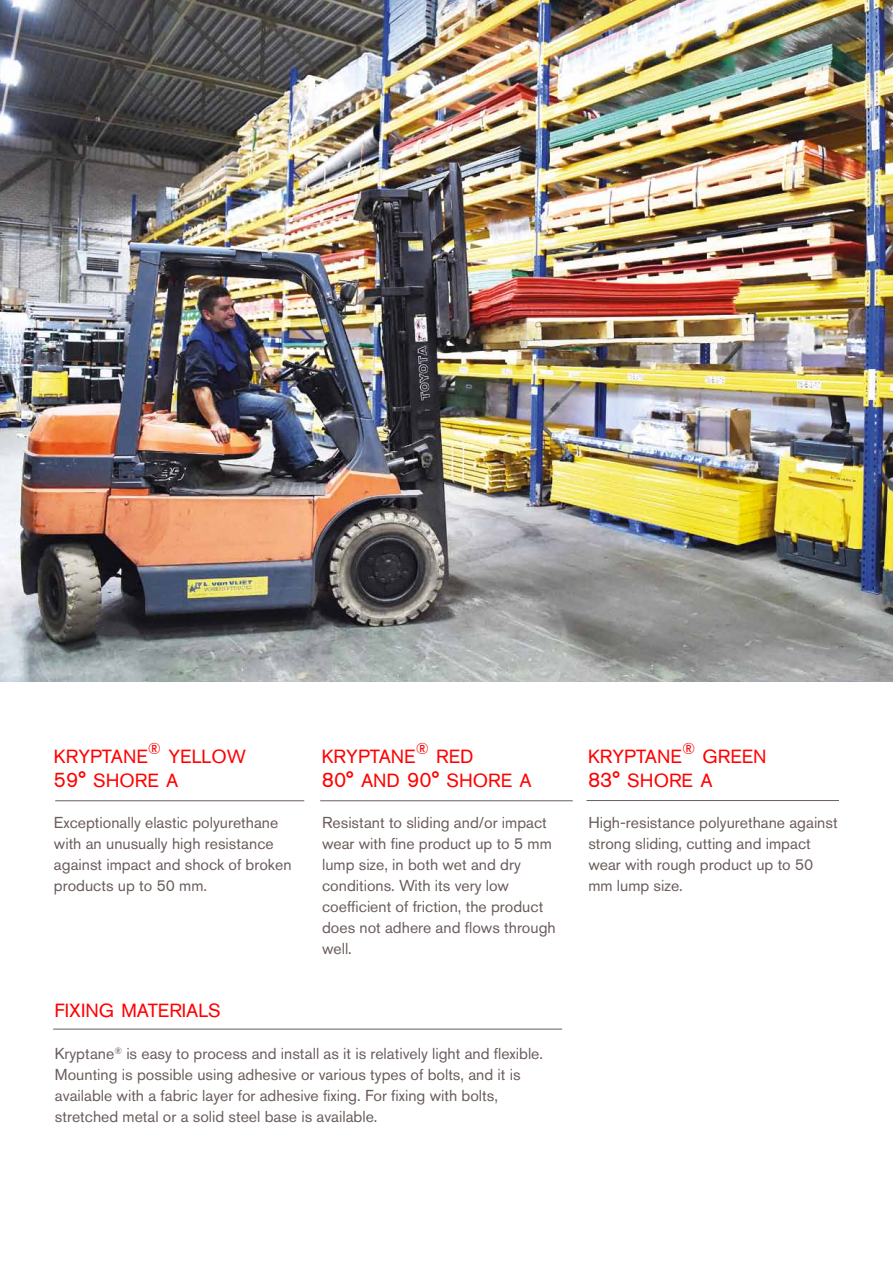
<style>
.page{position:relative;width:893px;height:1263px;background:#fff}
.page>*{position:absolute;margin:0;border:0;box-sizing:border-box;transform-origin:0 0}
.t1{font:18.9px/24px "Akzidenz Grotesk BQ";color:#f00}
.t2{font:15.75px/21px "Akzidenz Grotesk BQ";color:#6a5d5b}
.t3{font:15.75px "Akzidenz Grotesk BQ";color:#f00}
.s1{font-size:21px}
</style>
<div class="page">
<hr style="left:320px;top:800px;width:253px;height:1px;background:#6a5d5b">
<hr style="left:586px;top:800px;width:253px;height:1px;background:#6a5d5b">
<hr style="left:55px;top:800px;width:249px;height:1px;background:#6a5d5b">
<hr style="left:53px;top:1029px;width:509px;height:1px;background:#6a5d5b">
<img style="left:0;top:0;width:893px;height:681px">
<p class="t3" style="left:148px;top:739px;width:15px">®</p>
<p class="t1" style="left:54px;top:744px;width:194px;text-indent:114px">YELLOW<br><span class="s1">59°</span> SHORE A</p>
<p class="t2" style="left:54px;top:812px;width:239px">Exceptionally elastic polyurethane with an unusually high resistance against impact and shock of broken products up to 50 mm.</p>
<p class="t1" style="left:54px;top:744px;width:95px">KRYPTANE</p>
<p class="t3" style="left:682px;top:739px;width:15px">®</p>
<p class="t3" style="left:416px;top:739px;width:15px">®</p>
<p class="t1" style="left:588px;top:744px;width:180px;text-indent:114px">GREEN<br><span class="s1">83°</span> SHORE A</p>
<p class="t1" style="left:322px;top:744px;width:212px;text-indent:114px">RED<br><span class="s1">80°</span> AND <span class="s1">90°</span> SHORE A</p>
<p class="t1" style="left:588px;top:744px;width:95px">KRYPTANE</p>
<p class="t1" style="left:322px;top:744px;width:95px">KRYPTANE</p>
<p class="t2" style="left:322px;top:812px;width:235px">Resistant to sliding and/or impact wear with fine product up to 5 mm lump size, in both wet and dry conditions. With its very low coefficient of friction, the product does not adhere and flows through well.</p>
<p class="t2" style="left:588px;top:812px;width:251px">High-resistance polyurethane against strong sliding, cutting and impact wear with rough product up to 50 mm lump size.</p>
<p class="t1" style="left:55px;top:999px;width:168px">FIXING MATERIALS</p>
<p class="t2" style="left:55px;top:1043px;width:490px">Kryptane<sup>®</sup> is easy to process and install as it is relatively light and flexible.<br>Mounting is possible using adhesive or various types of bolts, and it is available with a fabric layer for adhesive fixing. For fixing with bolts, stretched metal or a solid steel base is available.</p>
</div>
